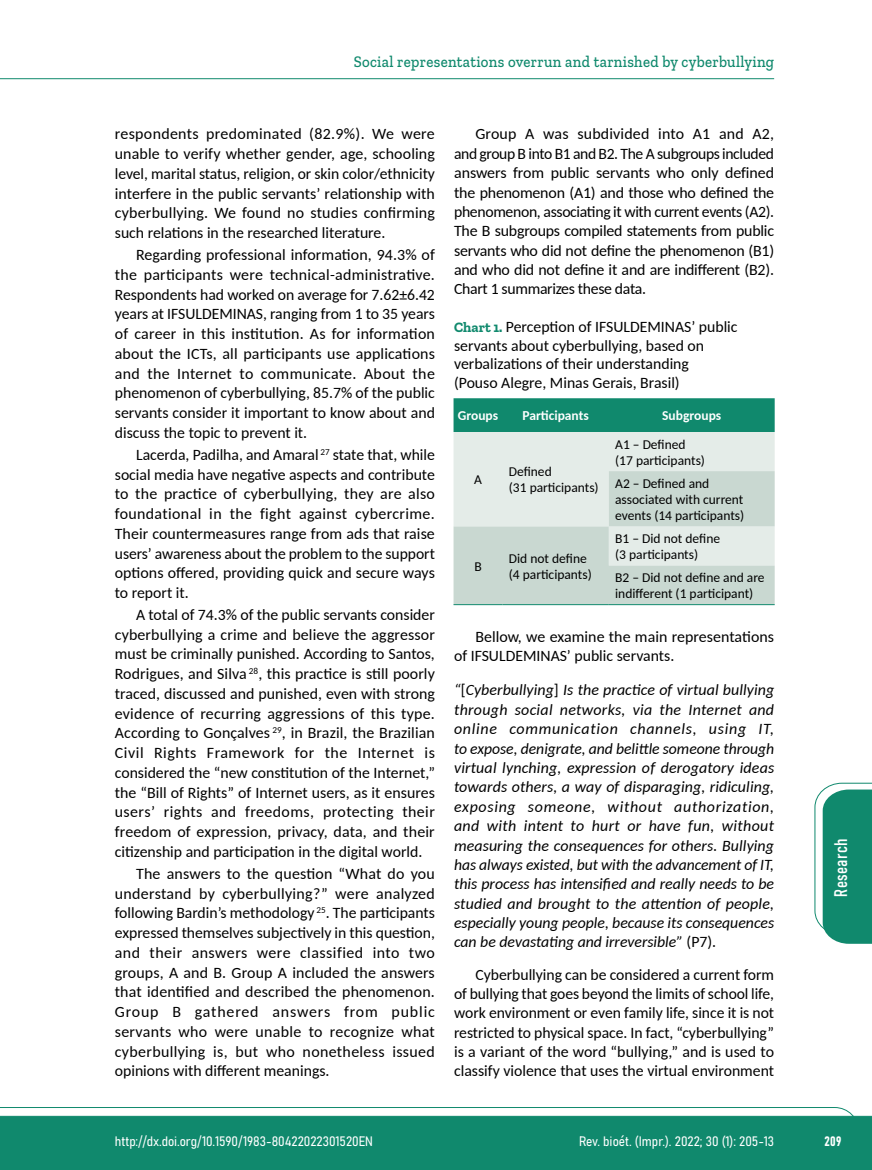
<style>
.page{position:relative;width:872px;height:1170px;background:#fff}
.page>*{position:absolute;margin:0;border:0;box-sizing:border-box;transform-origin:0 0}
.t1{font:18px "Bahnschrift";letter-spacing:.02em;color:#fff}
.t2{font:500 16.5px "Zilla Slab";letter-spacing:.02em;color:#10896d;scale:.9 1}
.t3{font:15.75px/19.8px "Carlito";color:#000;text-align:justify}
.t4{font:italic 15.75px/19.4px "Carlito";color:#000;text-align:justify}
.t5{font:13.5px/16.2px "Carlito";color:#000}
.t6{font:13.5px "Bahnschrift";color:#fff}
.t7{font:700 13.5px "Carlito";color:#fff}
.s1{font-family:"Zilla Slab";font-weight:700;font-size:14.25px;color:#10896d}
.s2{font-style:normal}
</style>
<div class="page">
<svg style="left:0;top:1107px;width:859px;height:62px;background:#2e977f"></svg>
<hr style="left:0;top:78px;width:774px;height:1px;background:#10896d">
<div style="left:453px;top:398px;width:321px;height:34px;background:#10896d"></div>
<div style="left:453px;top:432px;width:321px;height:39px;background:#e4ece8"></div>
<svg style="left:453px;top:471px;width:321px;height:133px;background:#d2dfd9"></svg>
<hr style="left:453px;top:604px;width:49px;height:1px;background:#10896d">
<hr style="left:502px;top:604px;width:107px;height:1px;background:#10896d">
<hr style="left:609px;top:604px;width:165px;height:1px;background:#10896d">
<svg style="left:814px;top:782px;width:58px;height:161px"></svg>
<p class="t2" style="left:354px;top:53px;width:468px">Social representations overrun and tarnished by cyberbullying</p>
<p class="t3" style="left:115px;top:124px;width:321px">respondents predominated (82.9%). We were unable to verify whether gender, age, schooling level, marital status, religion, or skin color/ethnicity interfere in the public servants’ relationship with cyberbullying. We found no studies confirming such relations in the researched literature.</p>
<p class="t3" style="left:115px;top:244px;width:322px;text-indent:21px">Regarding professional information, 94.3% of the participants were technical-administrative.<br>Respondents had worked on average for 7.62±6.42 years at IFSULDEMINAS, ranging from 1 to 35 years of career in this institution. As for information about the ICTs, all participants use applications and the Internet to communicate. About the phenomenon of cyberbullying, 85.7% of the public servants consider it important to know about and discuss the topic to prevent it.</p>
<p class="t3" style="left:115px;top:444px;width:321px;text-indent:21px">Lacerda, Padilha, and Amaral <sup>27</sup> state that, while social media have negative aspects and contribute to the practice of cyberbullying, they are also foundational in the fight against cybercrime.<br>Their countermeasures range from ads that raise users’ awareness about the problem to the support options offered, providing quick and secure ways to report it.</p>
<p class="t3" style="left:115px;top:604px;width:322px;text-indent:21px">A total of 74.3% of the public servants consider cyberbullying a crime and believe the aggressor must be criminally punished. According to Santos, Rodrigues, and Silva <sup>28</sup>, this practice is still poorly traced, discussed and punished, even with strong evidence of recurring aggressions of this type.<br>According to Gonçalves <sup>29</sup>, in Brazil, the Brazilian Civil Rights Framework for the Internet is considered the “new constitution of the Internet,” the “Bill of Rights” of Internet users, as it ensures users’ rights and freedoms, protecting their freedom of expression, privacy, data, and their citizenship and participation in the digital world.</p>
<p class="t3" style="left:115px;top:862px;width:322px;text-indent:21px">The answers to the question “What do you understand by cyberbullying?” were analyzed following Bardin’s methodology <sup>25</sup>. The participants expressed themselves subjectively in this question, and their answers were classified into two groups, A and B. Group A included the answers that identified and described the phenomenon.<br>Group B gathered answers from public servants who were unable to recognize what cyberbullying is, but who nonetheless issued opinions with different meanings.</p>
<p class="t3" style="left:454px;top:124px;width:322px;line-height:19.4px;text-indent:21px">Group A was subdivided into A1 and A2, and group B into B1 and B2. The A subgroups included answers from public servants who only defined the phenomenon (A1) and those who defined the phenomenon, associating it with current events (A2).<br>The B subgroups compiled statements from public servants who did not define the phenomenon (B1) and who did not define it and are indifferent (B2).<br>Chart 1 summarizes these data.</p>
<p class="t3" style="left:454px;top:317px;width:285px;line-height:18.5px;text-align:left"><span class="s1">Chart 1.</span> Perception of IFSULDEMINAS’ public servants about cyberbullying, based on verbalizations of their understanding<br>(Pouso Alegre, Minas Gerais, Brasil)</p>
<p class="t7" style="left:458px;top:406px;width:42px">Groups</p>
<p class="t7" style="left:522px;top:406px;width:68px">Participants</p>
<p class="t7" style="left:662px;top:406px;width:60px">Subgroups</p>
<p class="t5" style="left:474px;top:471px;width:9px">A</p>
<p class="t5" style="left:509px;top:463px;width:91px">Defined<br>(31 participants)</p>
<p class="t5" style="left:615px;top:435px;width:91px">A1 – Defined (17 participants)</p>
<p class="t5" style="left:615px;top:474px;width:130px">A2 – Defined and associated with current events (14 participants)</p>
<p class="t5" style="left:615px;top:529px;width:106px">B1 – Did not define (3 participants)</p>
<p class="t5" style="left:615px;top:569px;width:151px">B2 – Did not define and are indifferent (1 participant)</p>
<p class="t3" style="left:454px;top:626px;width:321px;line-height:19.4px;text-indent:21px">Bellow, we examine the main representations of IFSULDEMINAS’ public servants.</p>
<p class="t4" style="left:454px;top:679px;width:322px">“<span class="s2">[</span>Cyberbullying<span class="s2">]</span> Is the practice of virtual bullying through social networks, via the Internet and online communication channels, using IT, to expose, denigrate, and belittle someone through virtual lynching, expression of derogatory ideas towards others, a way of disparaging, ridiculing, exposing someone, without authorization, and with intent to hurt or have fun, without measuring the consequences for others. Bullying has always existed, but with the advancement of IT, this process has intensified and really needs to be studied and brought to the attention of people, especially young people, because its consequences can be devastating and irreversible” <span class="s2">(P7).</span></p>
<p class="t3" style="left:454px;top:963px;width:321px;line-height:19.4px;text-indent:21px">Cyberbullying can be considered a current form of bullying that goes beyond the limits of school life, work environment or even family life, since it is not restricted to physical space. In fact, “cyberbullying” is a variant of the word “bullying,” and is used to classify violence that uses the virtual environment</p>
<p class="t5" style="left:474px;top:557px;width:9px">B</p>
<p class="t5" style="left:509px;top:549px;width:84px">Did not define (4 participants)</p>
<p class="t1" style="left:827px;top:896px;width:59px;rotate:-90deg">Research</p>
<p class="t6" style="left:115px;top:1131px;width:260px">http://dx.doi.org/10.1590/1983-80422022301520EN</p>
<p class="t6" style="left:579px;top:1131px;width:197px">Rev. bioét. (Impr.). 2022; 30 (1): 205-13</p>
<p class="t6" style="left:824px;top:1130px;width:19px">209</p>
</div>
